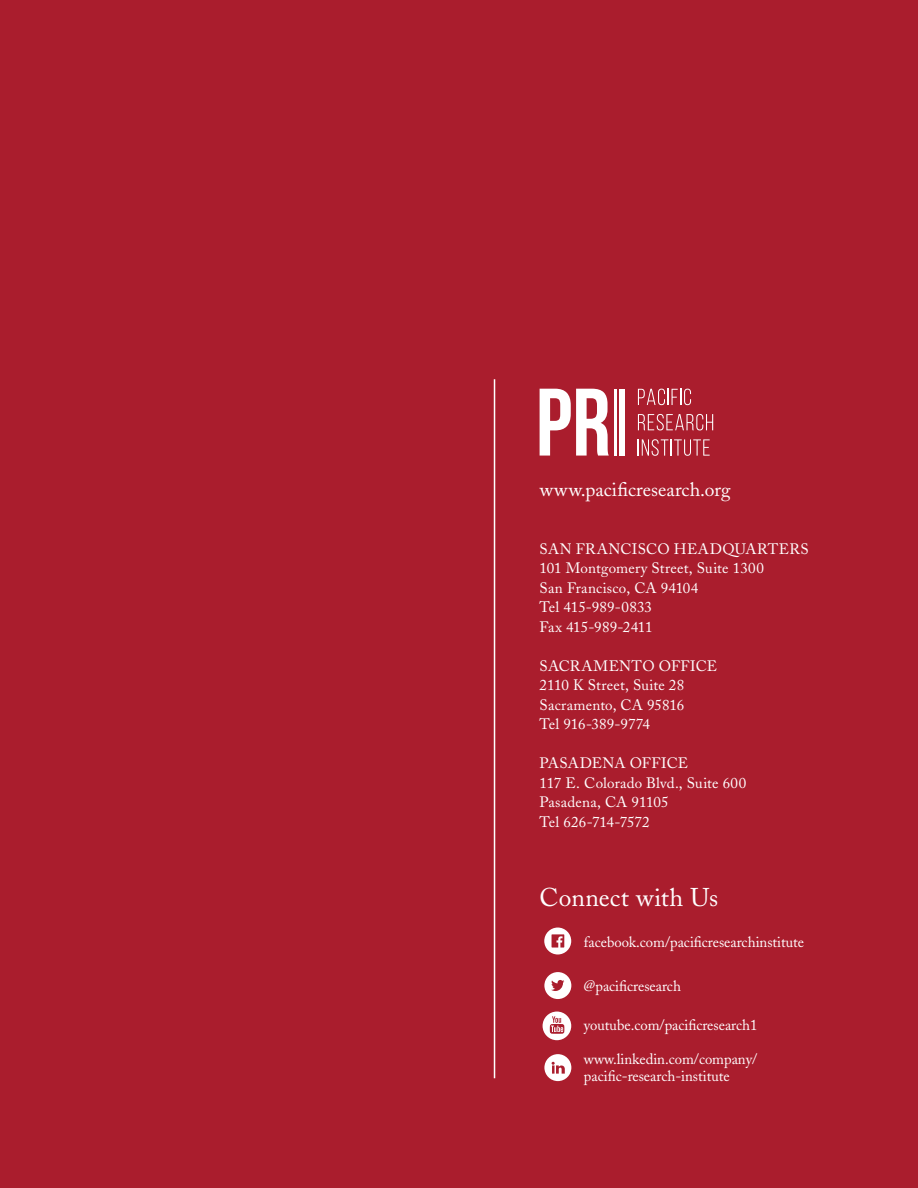
<style>
.page{position:relative;width:918px;height:1188px;background:#aa1d2d}
.page>*{position:absolute;margin:0;border:0;box-sizing:border-box;transform-origin:0 0}
.t1{font:25.5px "Adobe Caslon";letter-spacing:.01em;color:#fff}
.t2{font:19.5px "Adobe Caslon";letter-spacing:.005em;color:#fff}
.t3{font:15px/19.5px "Adobe Caslon";color:#fff}
</style>
<div class="page">
<svg style="left:540px;top:389px;width:69px;height:67px"></svg>
<svg style="left:638px;top:389px;width:53px;height:16px"></svg>
<svg style="left:638px;top:414px;width:75px;height:16px"></svg>
<svg style="left:638px;top:439px;width:72px;height:17px"></svg>
<hr style="left:614px;top:389px;width:3px;height:67px;background:#fff">
<div style="left:619px;top:389px;width:6px;height:67px;background:#fff"></div>
<hr style="left:494px;top:379px;width:1px;height:699px;background:#fff">
<svg style="left:544px;top:928px;width:27px;height:26px"></svg>
<svg style="left:544px;top:972px;width:27px;height:27px"></svg>
<svg style="left:543px;top:1012px;width:28px;height:28px"></svg>
<svg style="left:544px;top:1054px;width:27px;height:27px"></svg>
<h2 class="t2" style="left:540px;top:478px;width:192px">www.pacificresearch.org</h2>
<p class="t3" style="left:540px;top:539px;width:271px">SAN FRANCISCO HEADQUARTERS<br>101 Montgomery Street, Suite 1300<br>San Francisco, CA 94104<br>Tel 415-989-0833<br>Fax 415-989-2411</p>
<p class="t3" style="left:540px;top:656px;width:179px">SACRAMENTO OFFICE<br>2110 K Street, Suite 28<br>Sacramento, CA 95816<br>Tel 916-389-9774</p>
<p class="t3" style="left:540px;top:754px;width:208px">PASADENA OFFICE<br>117 E. Colorado Blvd., Suite 600<br>Pasadena, CA 91105<br>Tel 626-714-7572</p>
<h1 class="t1" style="left:540px;top:882px;width:180px">Connect with Us</h1>
<p class="t3" style="left:584px;top:932px;width:222px">facebook.com/pacificresearchinstitute</p>
<p class="t3" style="left:584px;top:976px;width:99px">@pacificresearch</p>
<p class="t3" style="left:584px;top:1015px;width:175px">youtube.com/pacificresearch1</p>
<p class="t3" style="left:584px;top:1051px;width:175px;line-height:16.5px">www.linkedin.com/company/ pacific-research-institute</p>
</div>
